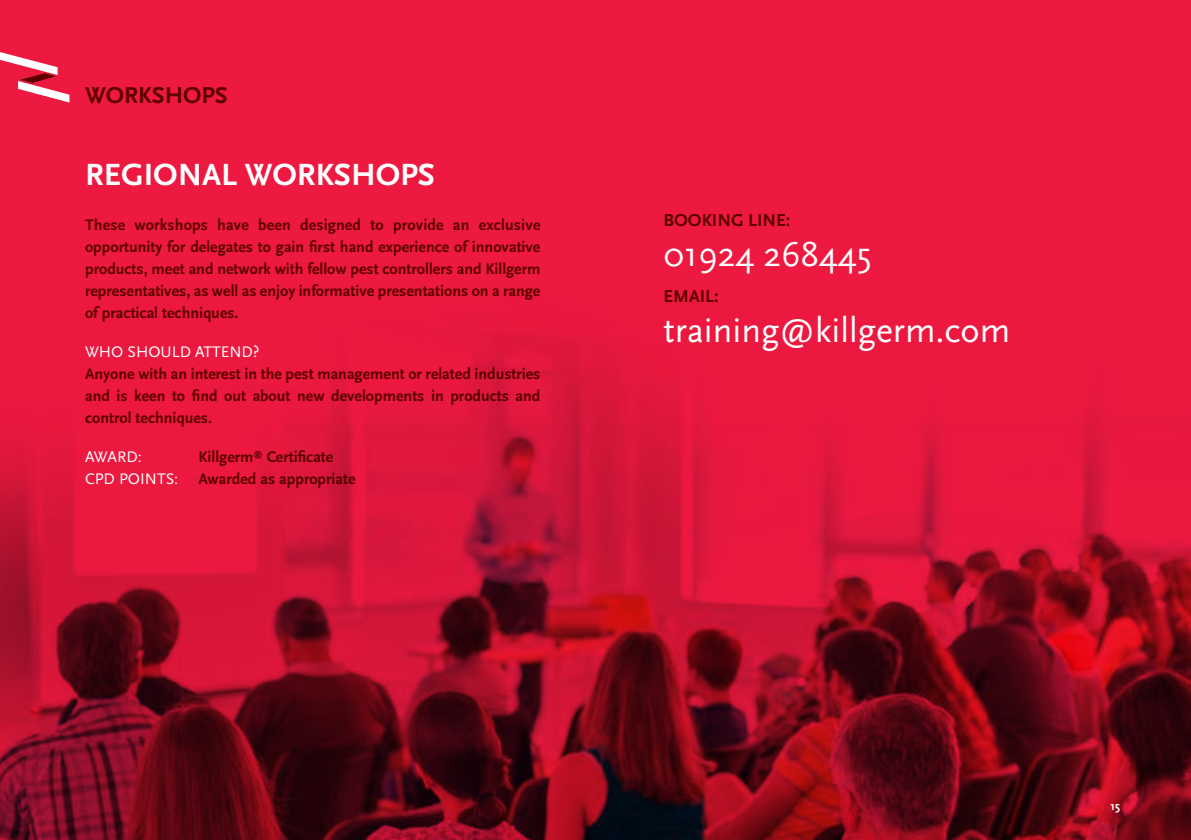
<style>
.page{position:relative;width:1191px;height:840px;background:#fff}
.page>*{position:absolute;margin:0;border:0;box-sizing:border-box;transform-origin:0 0}
.t1{font:36px "Scala Sans";color:#fff}
.t2{font:700 32px "Scala Sans";color:#fff}
.t3{font:700 24px "Scala Sans";color:#5e0000}
.t4{font:700 18px "Scala Sans";color:#5e0000}
.t5{font:700 16px/22px "Scala Sans";color:#5e0000;text-align:justify}
.t6{font:16px "Scala Sans";color:#fff}
.t7{font:700 12px "Scala Sans";color:#fff}
</style>
<div class="page">
<div style="left:0;top:0;width:1191px;height:839px;background:#ed1941"></div>
<img style="left:0;top:333px;width:1191px;height:506px">
<svg style="left:0;top:52px;width:69px;height:50px"></svg>
<h3 class="t3" style="left:85px;top:82px;width:144px">WORKSHOPS</h3>
<h2 class="t2" style="left:85px;top:157px;width:351px">REGIONAL WORKSHOPS</h2>
<p class="t5" style="left:85px;top:214px;width:457px">These workshops have been designed to provide an exclusive opportunity for delegates to gain first hand experience of innovative products, meet and network with fellow pest controllers and Killgerm representatives, as well as enjoy informative presentations on a range of practical techniques.</p>
<p class="t6" style="left:85px;top:343px;width:176px">WHO SHOULD ATTEND?</p>
<p class="t5" style="left:85px;top:363px;width:457px">Anyone with an interest in the pest management or related industries and is keen to find out about new developments in products and control techniques.</p>
<p class="t6" style="left:85px;top:448px;width:58px">AWARD:</p>
<p class="t5" style="left:198px;top:446px;width:136px">Killgerm<sup>®</sup> Certificate</p>
<p class="t6" style="left:85px;top:470px;width:95px">CPD POINTS:</p>
<p class="t5" style="left:198px;top:468px;width:159px">Awarded as appropriate</p>
<p class="t4" style="left:663px;top:210px;width:128px">BOOKING LINE:</p>
<h1 class="t1" style="left:663px;top:235px;width:209px">01924 268445</h1>
<p class="t4" style="left:663px;top:286px;width:57px">EMAIL:</p>
<h1 class="t1" style="left:663px;top:310px;width:348px">training@killgerm.com</h1>
<p class="t7" style="left:1110px;top:799px;width:11px">15</p>
</div>
